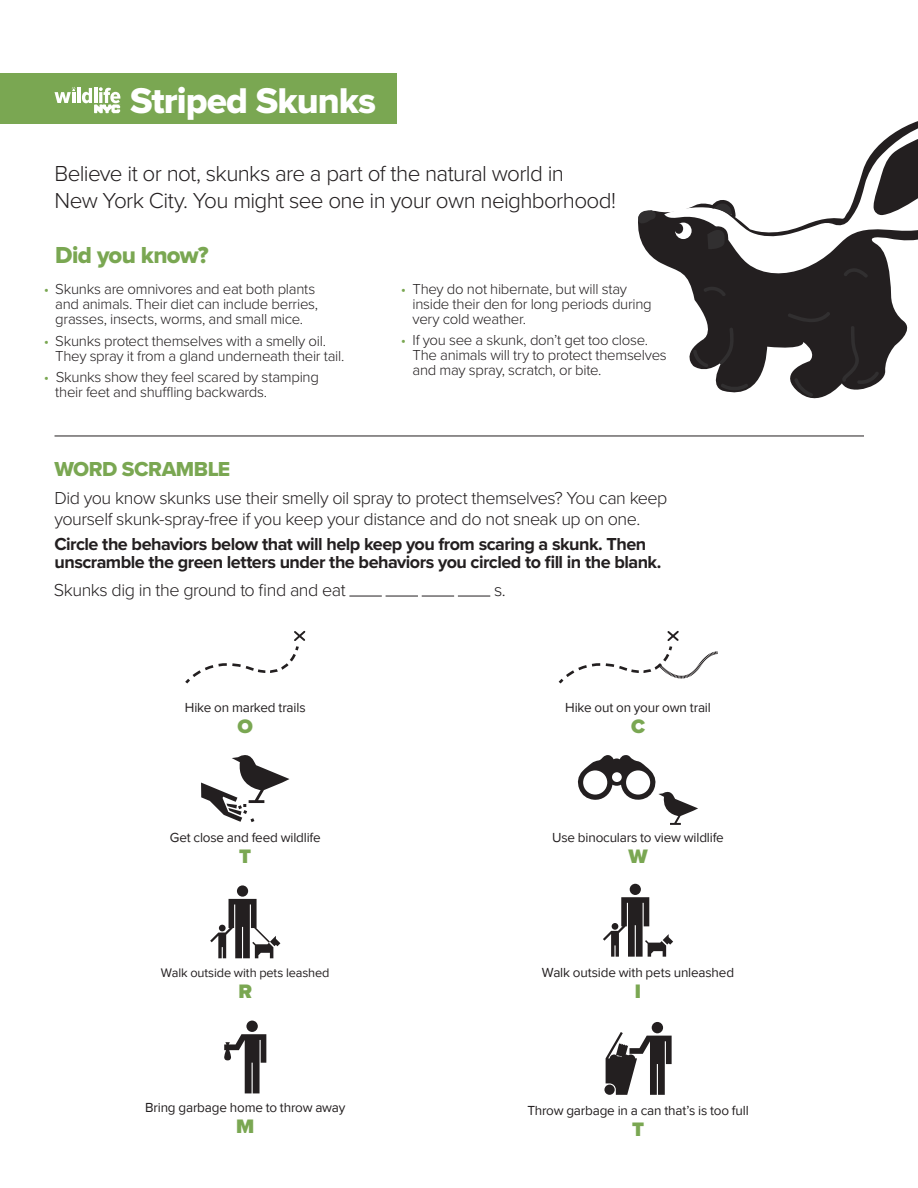
<style>
.page{position:relative;width:918px;height:1188px;background:#fff}
.page>*{position:absolute;margin:0;border:0;box-sizing:border-box;transform-origin:0 0}
.t1{font:37.2px "Proxima Nova Extrabld";letter-spacing:-.025em;color:#fff}
.t2{font:24px "Proxima Nova Extrabld";letter-spacing:-.025em;color:#7aa752}
.t3{font:300 22.5px/26.5px "Proxima Nova";letter-spacing:-.03em;color:#231f20}
.t4{font:21px "Proxima Nova Extrabld";letter-spacing:-.025em;color:#7aa752}
.t5{font:900 20.25px "Proxima Nova";color:#7aa752}
.t6{font:300 18px/21px "Proxima Nova";letter-spacing:-.03em;color:#231f20}
.t7{font:700 18px/18px "Proxima Nova";letter-spacing:-.03em;color:#231f20}
.t8{font:300 15px/15px "Proxima Nova";letter-spacing:-.02em;color:#231f20}
.t9{font:13.5px "Proxima Nova";letter-spacing:-.015em;color:#231f20}
.t10{font:12.75px "Proxima Nova";letter-spacing:-.01em;color:#231f20}
.s1{color:#7aa752}
</style>
<div class="page">
<div style="left:0;top:74px;width:397px;height:50px;background:#7aa752"></div>
<hr style="left:77px;top:88px;width:3px;height:15px;background:#fff">
<svg style="left:82px;top:87px;width:38px;height:26px"></svg>
<svg style="left:55px;top:87px;width:21px;height:16px"></svg>
<hr style="left:55px;top:436px;width:809px;height:1px;background:#231f20">
<svg style="left:638px;top:211px;width:270px;height:188px;fill:#231f20"></svg>
<svg style="left:788px;top:311px;width:43px;height:12px"></svg>
<svg style="left:703px;top:285px;width:24px;height:12px"></svg>
<svg style="left:664px;top:121px;width:254px;height:158px"></svg>
<svg style="left:794px;top:378px;width:19px;height:19px"></svg>
<svg style="left:720px;top:383px;width:29px;height:9px"></svg>
<svg style="left:693px;top:350px;width:15px;height:17px"></svg>
<svg style="left:638px;top:210px;width:18px;height:15px"></svg>
<svg style="left:718px;top:328px;width:16px;height:38px"></svg>
<svg style="left:842px;top:325px;width:38px;height:60px;background:#262223"></svg>
<svg style="left:185px;top:630px;width:121px;height:54px"></svg>
<svg style="left:201px;top:755px;width:89px;height:67px"></svg>
<div style="left:237px;top:885px;width:11px;height:12px;background:#231f20;border-radius:50%"></div>
<svg style="left:210px;top:899px;width:70px;height:59px"></svg>
<div style="left:630px;top:884px;width:11px;height:11px;background:#231f20;border-radius:50%"></div>
<svg style="left:603px;top:897px;width:70px;height:60px"></svg>
<svg style="left:224px;top:1021px;width:42px;height:72px"></svg>
<svg style="left:558px;top:630px;width:160px;height:54px"></svg>
<svg style="left:604px;top:1022px;width:68px;height:73px"></svg>
<div style="left:610px;top:1055px;width:8px;height:8px;background:#231f20;border-radius:50%"></div>
<div style="left:615px;top:1056px;width:9px;height:9px;background:#231f20;border-radius:50%"></div>
<div style="left:626px;top:1055px;width:9px;height:8px;background:#231f20;border-radius:50%"></div>
<div style="left:621px;top:1055px;width:9px;height:8px;background:#231f20;border-radius:50%"></div>
<svg style="left:577px;top:755px;width:121px;height:70px"></svg>
<hr style="left:349px;top:596px;width:33px;height:1px;background:#231f20">
<hr style="left:386px;top:596px;width:32px;height:1px;background:#231f20">
<hr style="left:422px;top:596px;width:32px;height:1px;background:#231f20">
<hr style="left:458px;top:596px;width:32px;height:1px;background:#231f20">
<p class="t1" style="left:130px;top:78px;width:247px">Striped Skunks</p>
<p class="t3" style="left:55px;top:159px;width:563px">Believe it or not, skunks are a part of the natural world in<br>New York City. You might see one in your own neighborhood!</p>
<p class="t2" style="left:55px;top:241px;width:155px">Did you know?</p>
<p class="t8" style="left:55px;top:281px;width:264px;text-indent:-12px"><span class="s1">•</span> Skunks are omnivores and eat both plants and animals. Their diet can include berries, grasses, insects, worms, and small mice.</p>
<p class="t8" style="left:55px;top:332px;width:291px;text-indent:-12px"><span class="s1">•</span> Skunks protect themselves with a smelly oil.<br>They spray it from a gland underneath their tail.</p>
<p class="t8" style="left:55px;top:369px;width:265px;text-indent:-12px"><span class="s1">•</span> Skunks show they feel scared by stamping their feet and shuffling backwards.</p>
<p class="t8" style="left:413px;top:281px;width:241px;text-indent:-12px"><span class="s1">•</span> They do not hibernate, but will stay inside their den for long periods during very cold weather.</p>
<p class="t8" style="left:413px;top:332px;width:256px;text-indent:-12px"><span class="s1">•</span> If you see a skunk, don’t get too close.<br>The animals will try to protect themselves and may spray, scratch, or bite.</p>
<p class="t4" style="left:55px;top:457px;width:177px">WORD SCRAMBLE</p>
<p class="t6" style="left:55px;top:487px;width:615px">Did you know skunks use their smelly oil spray to protect themselves? You can keep yourself skunk-spray-free if you keep your distance and do not sneak up on one.</p>
<p class="t7" style="left:55px;top:536px;width:608px">Circle the behaviors below that will help keep you from scaring a skunk. Then unscramble the green letters under the behaviors you circled to fill in the blank.</p>
<p class="t6" style="left:54px;top:579px;width:293px">Skunks dig in the ground to find and eat</p>
<p class="t6" style="left:494px;top:579px;width:13px">s.</p>
<p class="t9" style="left:185px;top:699px;width:122px">Hike on marked trails</p>
<p class="t5" style="left:238px;top:711px;width:17px">O</p>
<p class="t9" style="left:170px;top:830px;width:152px">Get close and feed wildlife</p>
<p class="t5" style="left:239px;top:841px;width:14px">T</p>
<p class="t9" style="left:565px;top:699px;width:147px">Hike out on your own trail</p>
<h3 class="t5" style="left:631px;top:711px;width:16px">C</h3>
<p class="t9" style="left:552px;top:830px;width:173px">Use binoculars to view wildlife</p>
<h3 class="t5" style="left:628px;top:841px;width:21px">W</h3>
<p class="t10" style="left:161px;top:965px;width:170px">Walk outside with pets leashed</p>
<h3 class="t5" style="left:238px;top:976px;width:15px">R</h3>
<p class="t9" style="left:145px;top:1100px;width:202px">Bring garbage home to throw away</p>
<h3 class="t5" style="left:236px;top:1111px;width:20px">M</h3>
<p class="t9" style="left:542px;top:965px;width:194px">Walk outside with pets unleashed</p>
<h3 class="t5" style="left:635px;top:976px;width:8px">I</h3>
<p class="t9" style="left:527px;top:1102px;width:223px">Throw garbage in a can that’s is too full</p>
<h3 class="t5" style="left:632px;top:1114px;width:14px">T</h3>
</div>
